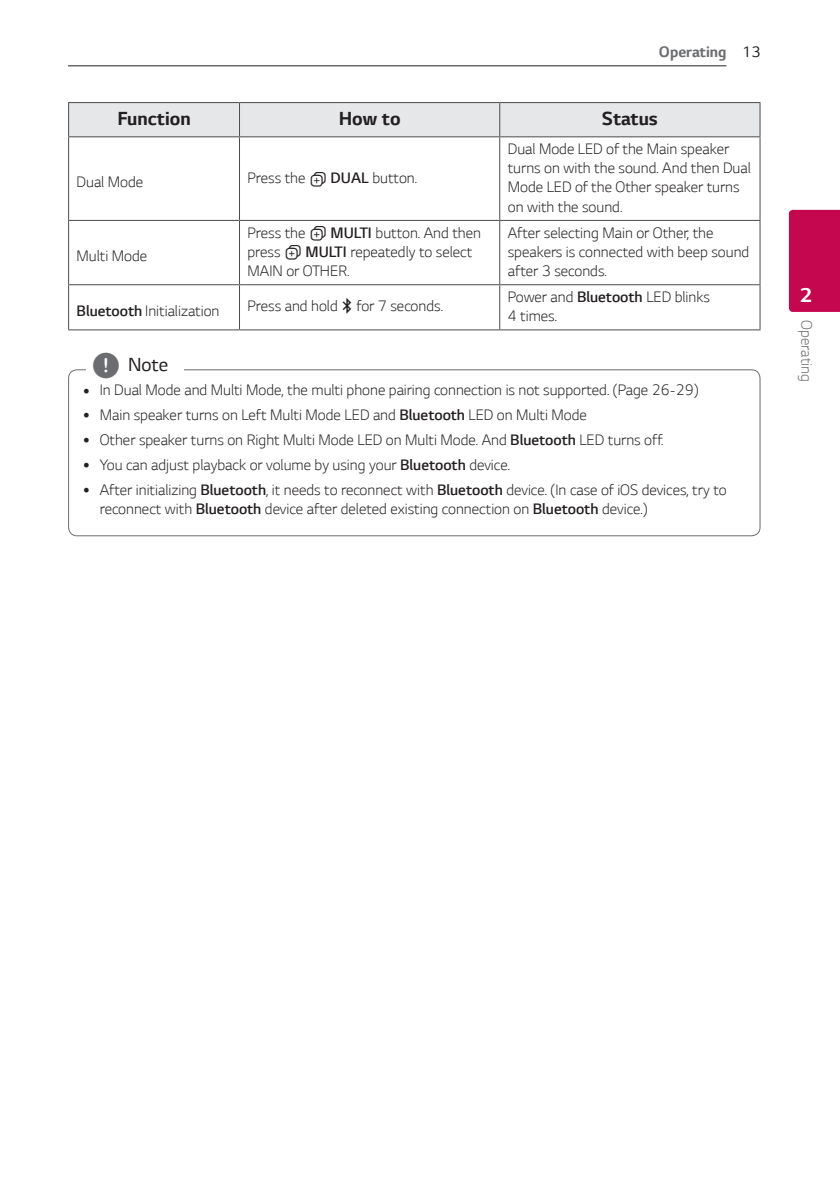
<style>
.page{position:relative;width:840px;height:1191px;background:#fff}
.page>*{position:absolute;margin:0;border:0;box-sizing:border-box;transform-origin:0 0}
.t1{font:700 21px "LG Smart";color:#fff}
.t2{font:700 20px "LG Smart";color:#231f20}
.t3{font:20px "LG Smart";color:#231f20}
.t4{font:300 16px/19.2px "LG Smart";color:#231f20}
.t5{font:700 16px "LG Smart";color:#6c6d70}
.t6{font:300 16px "LG Smart";color:#6c6d70}
.s1{font-weight:400;color:#231f20}
.s2{font-family:"UPSYS Font 2017 Basic";font-weight:400}
.s3{font-style:inherit}
.s4{font-family:"UPSYS Font 2013 Basic";font-weight:400}
.s5{font-family:"UPSYS Common";font-size:30px;color:#6c6d70}
</style>
<div class="page">
<hr style="left:68px;top:65px;width:658px;height:1px;background:#231f20">
<div style="left:788px;top:210px;width:51px;height:102px;background:#c50750"></div>
<div style="left:69px;top:103px;width:690px;height:33px;background:#e6e7e9"></div>
<svg style="left:240px;top:137px;width:519px;height:83px"></svg>
<svg style="left:240px;top:221px;width:519px;height:108px"></svg>
<hr style="left:68px;top:102px;width:171px;height:1px;background:#4b4c4d">
<hr style="left:239px;top:102px;width:260px;height:1px;background:#4b4c4d">
<hr style="left:499px;top:102px;width:261px;height:1px;background:#4b4c4d">
<hr style="left:68px;top:329px;width:171px;height:1px;background:#4b4c4d">
<hr style="left:239px;top:329px;width:260px;height:1px;background:#4b4c4d">
<hr style="left:499px;top:329px;width:261px;height:1px;background:#4b4c4d">
<hr style="left:68px;top:103px;width:1px;height:33px;background:#4b4c4d">
<hr style="left:239px;top:103px;width:1px;height:33px;background:#4b4c4d">
<hr style="left:499px;top:103px;width:1px;height:33px;background:#4b4c4d">
<hr style="left:759px;top:103px;width:1px;height:33px;background:#4b4c4d">
<hr style="left:68px;top:136px;width:171px;height:1px;background:#4b4c4d">
<hr style="left:68px;top:137px;width:1px;height:83px;background:#4b4c4d">
<hr style="left:239px;top:136px;width:260px;height:1px;background:#4b4c4d">
<hr style="left:239px;top:137px;width:1px;height:83px;background:#4b4c4d">
<hr style="left:499px;top:136px;width:261px;height:1px;background:#4b4c4d">
<hr style="left:499px;top:137px;width:1px;height:83px;background:#4b4c4d">
<hr style="left:759px;top:137px;width:1px;height:83px;background:#4b4c4d">
<hr style="left:68px;top:220px;width:171px;height:1px;background:#4b4c4d">
<hr style="left:68px;top:221px;width:1px;height:63px;background:#4b4c4d">
<hr style="left:239px;top:220px;width:260px;height:1px;background:#4b4c4d">
<hr style="left:239px;top:221px;width:1px;height:63px;background:#4b4c4d">
<hr style="left:499px;top:220px;width:261px;height:1px;background:#4b4c4d">
<hr style="left:499px;top:221px;width:1px;height:63px;background:#4b4c4d">
<hr style="left:759px;top:221px;width:1px;height:63px;background:#4b4c4d">
<hr style="left:68px;top:284px;width:171px;height:1px;background:#4b4c4d">
<hr style="left:68px;top:285px;width:1px;height:44px;background:#4b4c4d">
<hr style="left:239px;top:284px;width:260px;height:1px;background:#4b4c4d">
<hr style="left:239px;top:285px;width:1px;height:44px;background:#4b4c4d">
<hr style="left:499px;top:284px;width:261px;height:1px;background:#4b4c4d">
<hr style="left:499px;top:285px;width:1px;height:44px;background:#4b4c4d">
<hr style="left:759px;top:285px;width:1px;height:44px;background:#4b4c4d">
<div style="left:68px;top:369px;width:692px;height:167px;border:1px solid #6c6d70;border-radius:9px"></div>
<div style="left:86px;top:362px;width:97px;height:20px;background:#fff"></div>
<p class="t5" style="left:658px;top:42px;width:103px">Operating <span class="s1">13</span></p>
<p class="t2" style="left:117px;top:106px;width:75px">Function</p>
<p class="t2" style="left:338px;top:106px;width:63px">How to</p>
<p class="t2" style="left:601px;top:106px;width:57px">Status</p>
<p class="t4" style="left:77px;top:172px;width:68px">Dual Mode</p>
<p class="t4" style="left:247px;top:168px;width:171px">Press the <span class="s2">3</span> <span class="s3">DUAL</span> button.</p>
<p class="t4" style="left:507px;top:139px;width:244px">Dual Mode LED of the Main speaker turns on with the sound. And then Dual<br>Mode LED of the Other speaker turns on with the sound.</p>
<p class="t4" style="left:77px;top:246px;width:72px">Multi Mode</p>
<p class="t4" style="left:247px;top:223px;width:235px">Press the <span class="s2">3</span> <span class="s3">MULTI</span> button. And then press <span class="s2">3</span> <span class="s3">MULTI</span> repeatedly to select<br>MAIN or OTHER.</p>
<p class="t4" style="left:507px;top:223px;width:243px">After selecting Main or Other, the speakers is connected with beep sound after 3 seconds.</p>
<p class="t4" style="left:77px;top:300px;width:144px"><span class="s3">Bluetooth</span> Initialization</p>
<p class="t4" style="left:247px;top:296px;width:197px">Press and hold <span class="s4">j</span> for 7 seconds.</p>
<p class="t4" style="left:507px;top:287px;width:204px">Power and <span class="s3">Bluetooth</span> LED blinks<br>4 times.</p>
<p class="t3" style="left:92px;top:353px;width:78px"><span class="s5">,</span> Note</p>
<p class="t4" style="left:100px;top:378px;width:628px;line-height:24.8px">In Dual Mode and Multi Mode, the multi phone pairing connection is not supported. (Page 26-29)<br>Main speaker turns on Left Multi Mode LED and <span class="s3">Bluetooth</span> LED on Multi Mode<br>Other speaker turns on Right Multi Mode LED on Multi Mode. And <span class="s3">Bluetooth</span> LED turns off.<br>You can adjust playback or volume by using your <span class="s3">Bluetooth</span> device.<br>After initializing <span class="s3">Bluetooth</span>, it needs to reconnect with <span class="s3">Bluetooth</span> device. (In case of iOS devices, try to</p>
<p class="t4" style="left:100px;top:499px;width:549px">reconnect with <span class="s3">Bluetooth</span> device after deleted existing connection on <span class="s3">Bluetooth</span> device.)</p>
<h1 class="t1" style="left:799px;top:283px;width:13px">2</h1>
<p class="t6" style="left:815px;top:320px;width:63px;rotate:90deg">Operating</p>
</div>
